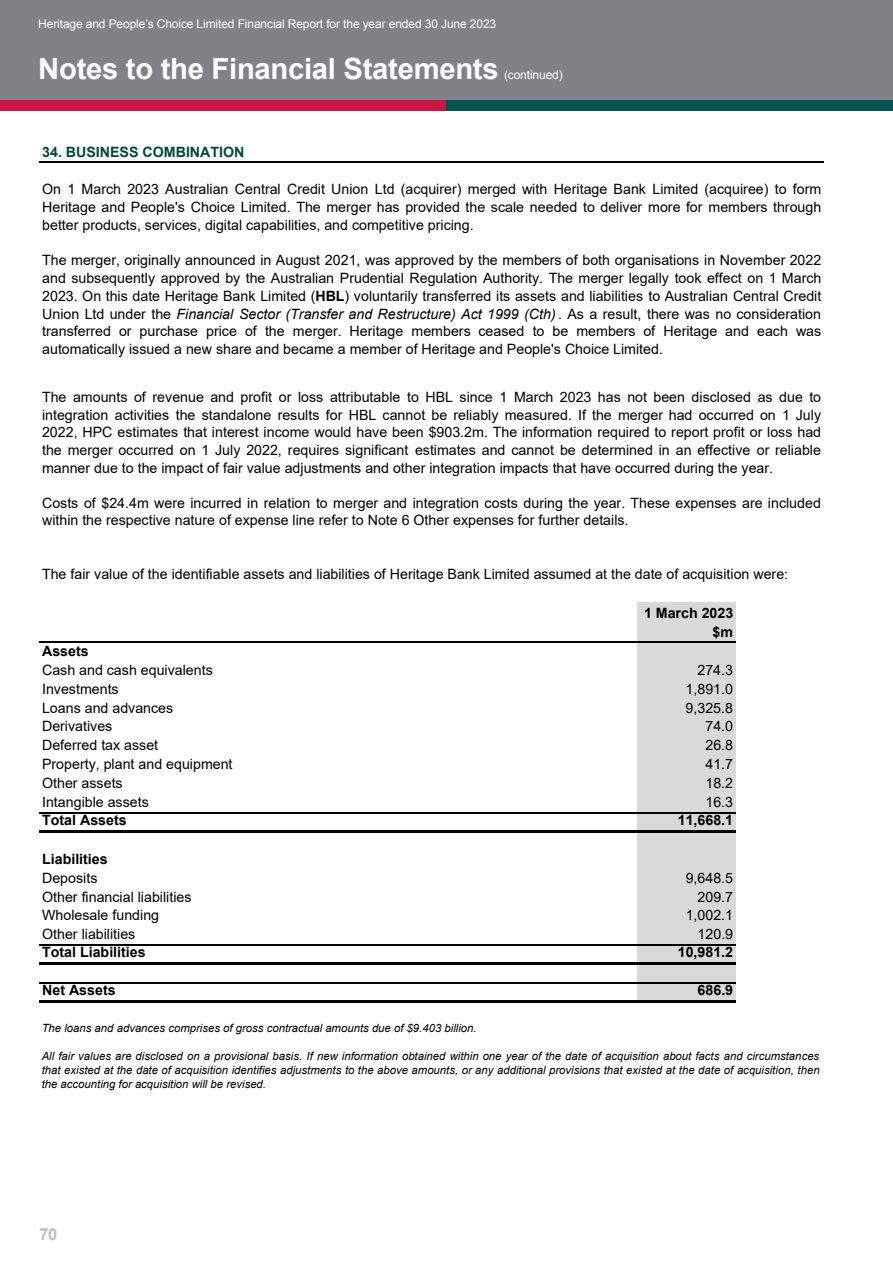
<style>
.page{position:relative;width:893px;height:1263px;background:#fff}
.page>*{position:absolute;margin:0;border:0;box-sizing:border-box;transform-origin:0 0}
.t1{font:700 29.25px "Arial";letter-spacing:-.01em;color:#fff}
.t2{font:700 16.5px "Arial";color:#bcbec0}
.t3{font:14.25px/17.7px "Arial";color:#000;text-align:justify}
.t4{font:700 14.25px/18.8px "Arial";color:#000;text-align:right}
.t5{font:700 14.25px "Arial";color:#034540}
.t6{font:12px "Arial";letter-spacing:-.01em;color:#fff}
.t7{font:italic 11.4px/14.2px "Arial";color:#000;text-align:justify}
.s1{font-weight:700}
.s2{font-style:italic}
</style>
<div class="page">
<div style="left:0;top:0;width:848px;height:110px;background:#808285"></div>
<div style="left:848px;top:0;width:45px;height:110px;background:#808285"></div>
<div style="left:0;top:100px;width:893px;height:11px;background:#cd1543"></div>
<div style="left:446px;top:100px;width:447px;height:11px;background:#00544f"></div>
<div style="left:638px;top:602px;width:98px;height:400px;background:#d9d9d9"></div>
<hr style="left:39px;top:161px;width:784px;height:1px;background:#000">
<hr style="left:39px;top:642px;width:697px;height:1px;background:#000">
<hr style="left:39px;top:812px;width:697px;height:1px;background:#000">
<hr style="left:39px;top:830px;width:697px;height:3px;background:#000">
<hr style="left:39px;top:944px;width:697px;height:1px;background:#000">
<hr style="left:39px;top:962px;width:697px;height:3px;background:#000">
<hr style="left:39px;top:982px;width:697px;height:1px;background:#000">
<hr style="left:39px;top:1000px;width:697px;height:3px;background:#000">
<p class="t6" style="left:38px;top:16px;width:459px">Heritage and People’s Choice Limited Financial Report for the year ended 30 June 2023</p>
<h1 class="t1" style="left:38px;top:49px;width:462px">Notes to the Financial Statements</h1>
<p class="t6" style="left:504px;top:67px;width:60px">(continued)</p>
<p class="t5" style="left:42px;top:142px;width:204px">34. BUSINESS COMBINATION</p>
<p class="t3" style="left:42px;top:180px;width:781px">On 1 March 2023 Australian Central Credit Union Ltd (acquirer) merged with Heritage Bank Limited (acquiree) to form Heritage and People's Choice Limited. The merger has provided the scale needed to deliver more for members through better products, services, digital capabilities, and competitive pricing.</p>
<p class="t3" style="left:42px;top:251px;width:781px">The merger, originally announced in August 2021, was approved by the members of both organisations in November 2022 and subsequently approved by the Australian Prudential Regulation Authority. The merger legally took effect on 1 March 2023. On this date Heritage Bank Limited (<span class="s1">HBL</span>) voluntarily transferred its assets and liabilities to Australian Central Credit Union Ltd under the <span class="s2">Financial Sector (Transfer and Restructure) Act 1999 (Cth)</span> . As a result, there was no consideration transferred or purchase price of the merger. Heritage members ceased to be members of Heritage and each was automatically issued a new share and became a member of Heritage and People's Choice Limited.</p>
<p class="t3" style="left:42px;top:388px;width:781px">The amounts of revenue and profit or loss attributable to HBL since 1 March 2023 has not been disclosed as due to integration activities the standalone results for HBL cannot be reliably measured. If the merger had occurred on 1 July 2022, HPC estimates that interest income would have been $903.2m. The information required to report profit or loss had the merger occurred on 1 July 2022, requires significant estimates and cannot be determined in an effective or reliable manner due to the impact of fair value adjustments and other integration impacts that have occurred during the year.</p>
<p class="t3" style="left:42px;top:494px;width:780px">Costs of $24.4m were incurred in relation to merger and integration costs during the year. These expenses are included within the respective nature of expense line refer to Note 6 Other expenses for further details.</p>
<p class="t3" style="left:42px;top:565px;width:748px">The fair value of the identifiable assets and liabilities of Heritage Bank Limited assumed at the date of acquisition were:</p>
<p class="t4" style="left:644px;top:604px;width:91px">1 March 2023 $m</p>
<p class="t4" style="left:42px;top:642px;width:48px">Assets</p>
<p class="t3" style="left:42px;top:661px;width:172px">Cash and cash equivalents</p>
<p class="t3" style="left:697px;top:661px;width:37px">274.3</p>
<p class="t3" style="left:42px;top:680px;width:78px">Investments</p>
<p class="t3" style="left:686px;top:680px;width:49px">1,891.0</p>
<p class="t3" style="left:42px;top:698px;width:133px">Loans and advances</p>
<p class="t3" style="left:686px;top:698px;width:49px">9,325.8</p>
<p class="t3" style="left:42px;top:717px;width:72px">Derivatives</p>
<p class="t3" style="left:705px;top:717px;width:29px">74.0</p>
<p class="t3" style="left:42px;top:736px;width:118px">Deferred tax asset</p>
<p class="t3" style="left:705px;top:736px;width:29px">26.8</p>
<p class="t3" style="left:42px;top:755px;width:192px">Property, plant and equipment</p>
<p class="t3" style="left:705px;top:755px;width:29px">41.7</p>
<p class="t3" style="left:42px;top:774px;width:82px">Other assets</p>
<p class="t3" style="left:705px;top:774px;width:29px">18.2</p>
<p class="t3" style="left:42px;top:793px;width:108px">Intangible assets</p>
<p class="t3" style="left:705px;top:793px;width:29px">16.3</p>
<p class="t4" style="left:42px;top:810px;width:86px">Total Assets</p>
<p class="t4" style="left:678px;top:810px;width:57px">11,668.1</p>
<p class="t4" style="left:42px;top:849px;width:67px">Liabilities</p>
<p class="t3" style="left:42px;top:869px;width:57px">Deposits</p>
<p class="t3" style="left:686px;top:869px;width:49px">9,648.5</p>
<p class="t3" style="left:42px;top:887px;width:151px">Other financial liabilities</p>
<p class="t3" style="left:698px;top:887px;width:37px">209.7</p>
<p class="t3" style="left:42px;top:906px;width:118px">Wholesale funding</p>
<p class="t3" style="left:686px;top:906px;width:49px">1,002.1</p>
<p class="t3" style="left:42px;top:925px;width:95px">Other liabilities</p>
<p class="t3" style="left:698px;top:925px;width:37px">120.9</p>
<p class="t4" style="left:42px;top:943px;width:105px">Total Liabilities</p>
<p class="t4" style="left:678px;top:943px;width:57px">10,981.2</p>
<p class="t4" style="left:42px;top:980px;width:75px">Net Assets</p>
<p class="t4" style="left:698px;top:980px;width:37px">686.9</p>
<p class="t7" style="left:42px;top:1020px;width:436px">The loans and advances comprises of gross contractual amounts due of $9.403 billion.</p>
<p class="t7" style="left:42px;top:1049px;width:779px">All fair values are disclosed on a provisional basis. If new information obtained within one year of the date of acquisition about facts and circumstances that existed at the date of acquisition identifies adjustments to the above amounts, or any additional provisions that existed at the date of acquisition, then the accounting for acquisition will be revised.</p>
<p class="t2" style="left:39px;top:1223px;width:19px">70</p>
</div>
